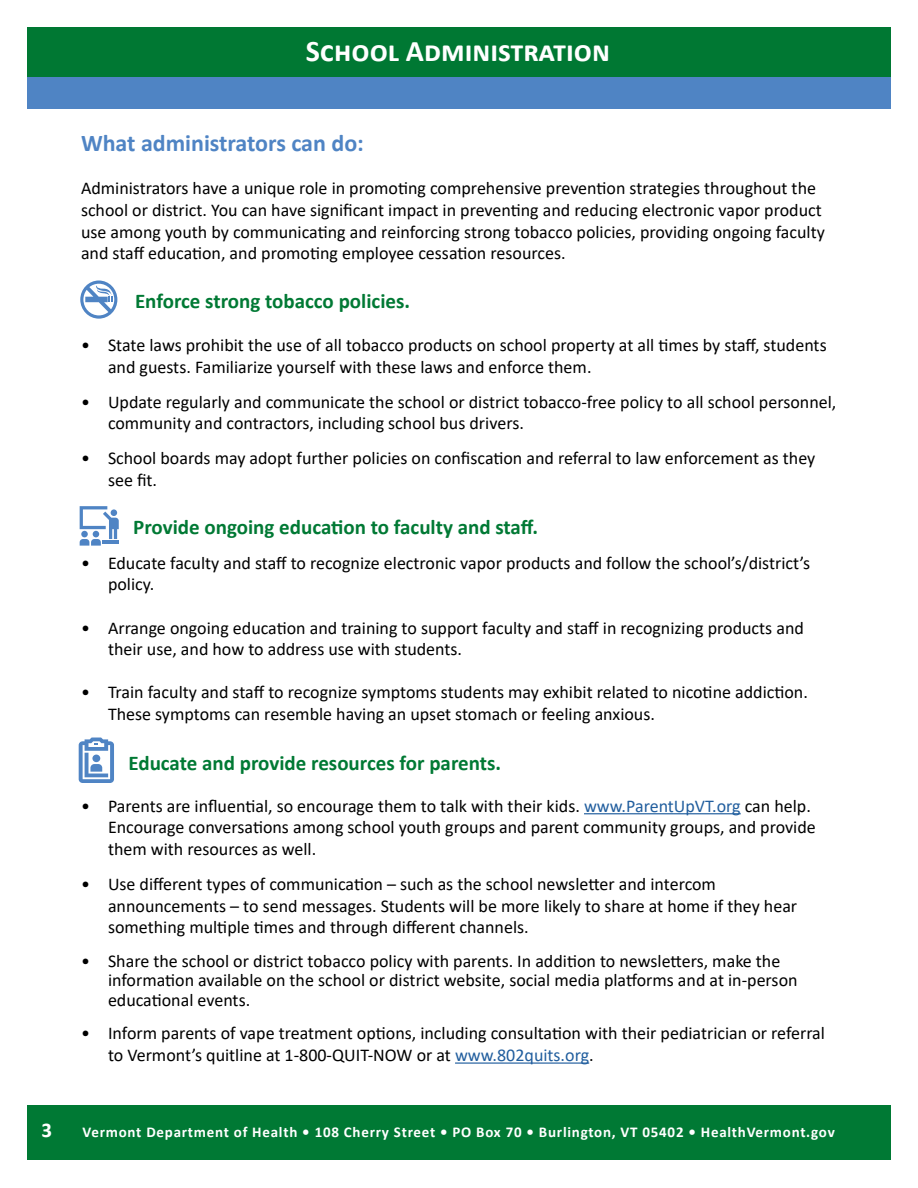
<style>
.page{position:relative;width:918px;height:1188px;background:#fff}
.page>*{position:absolute;margin:0;border:0;box-sizing:border-box;transform-origin:0 0}
.t1{font:700 30px "Calibri";color:#fff}
.t2{font:700 24px "Calibri";color:#4f84c4}
.t3{font:700 21px "Calibri";color:#007934}
.t4{font:700 21px "Calibri";color:#fff}
.t5{font:18px/21.6px "Calibri";color:#000}
.t6{font:700 15px "Calibri";letter-spacing:.05em;color:#fff}
.s1{color:#215e9e}
</style>
<div class="page">
<div style="left:27px;top:1106px;width:863px;height:54px;background:#007934"></div>
<hr style="left:584px;top:813px;width:157px;height:1px;background:#215e9e">
<hr style="left:455px;top:1062px;width:134px;height:2px;background:#215e9e">
<svg style="left:80px;top:506px;width:39px;height:40px"></svg>
<svg style="left:79px;top:738px;width:35px;height:45px"></svg>
<svg style="left:80px;top:281px;width:37px;height:38px"></svg>
<div style="left:27px;top:37px;width:863px;height:72px;background:#4f84c4"></div>
<div style="left:27px;top:27px;width:863px;height:49px;background:#007833"></div>
<p class="t4" style="left:42px;top:1115px;width:12px">3</p>
<h1 class="t1" style="left:306px;top:30px;width:306px">School Administration</h1>
<h2 class="t2" style="left:81px;top:126px;width:284px">What administrators can do:</h2>
<p class="t5" style="left:81px;top:178px;width:745px">Administrators have a unique role in promoting comprehensive prevention strategies throughout the school or district. You can have significant impact in preventing and reducing electronic vapor product use among youth by communicating and reinforcing strong tobacco policies, providing ongoing faculty and staff education, and promoting employee cessation resources.</p>
<p class="t3" style="left:135px;top:286px;width:277px">Enforce strong tobacco policies.</p>
<p class="t5" style="left:108px;top:335px;width:720px;text-indent:-27px">• State laws prohibit the use of all tobacco products on school property at all times by staff, students and guests. Familiarize yourself with these laws and enforce them.</p>
<p class="t5" style="left:108px;top:392px;width:730px;text-indent:-27px">• Update regularly and communicate the school or district tobacco-free policy to all school personnel, community and contractors, including school bus drivers.</p>
<p class="t5" style="left:108px;top:448px;width:709px;text-indent:-27px">• School boards may adopt further policies on confiscation and referral to law enforcement as they see fit.</p>
<p class="t3" style="left:133px;top:512px;width:406px">Provide ongoing education to faculty and staff.</p>
<p class="t5" style="left:108px;top:553px;width:704px;text-indent:-27px">• Educate faculty and staff to recognize electronic vapor products and follow the school’s/district’s policy.</p>
<p class="t5" style="left:108px;top:618px;width:697px;text-indent:-27px">• Arrange ongoing education and training to support faculty and staff in recognizing products and their use, and how to address use with students.</p>
<p class="t5" style="left:108px;top:682px;width:701px;text-indent:-27px">• Train faculty and staff to recognize symptoms students may exhibit related to nicotine addiction.<br>These symptoms can resemble having an upset stomach or feeling anxious.</p>
<p class="t3" style="left:128px;top:749px;width:374px">Educate and provide resources for parents.</p>
<p class="t5" style="left:108px;top:796px;width:709px;text-indent:-27px">• Parents are influential, so encourage them to talk with their kids. <span class="s1">www.ParentUpVT.org</span> can help.<br>Encourage conversations among school youth groups and parent community groups, and provide them with resources as well.</p>
<p class="t5" style="left:108px;top:874px;width:691px;text-indent:-27px">• Use different types of communication – such as the school newsletter and intercom announcements – to send messages. Students will be more likely to share at home if they hear something multiple times and through different channels.</p>
<p class="t5" style="left:108px;top:951px;width:691px;line-height:19.8px;text-indent:-27px">• Share the school or district tobacco policy with parents. In addition to newsletters, make the information available on the school or district website, social media platforms and at in-person educational events.</p>
<p class="t5" style="left:108px;top:1023px;width:719px;text-indent:-27px">• Inform parents of vape treatment options, including consultation with their pediatrician or referral to Vermont’s quitline at 1-800-QUIT-NOW or at <span class="s1">www.802quits.org</span>.</p>
<p class="t6" style="left:83px;top:1122px;width:754px">Vermont Department of Health • 108 Cherry Street • PO Box 70 • Burlington, VT 05402 • HealthVermont.gov</p>
</div>
